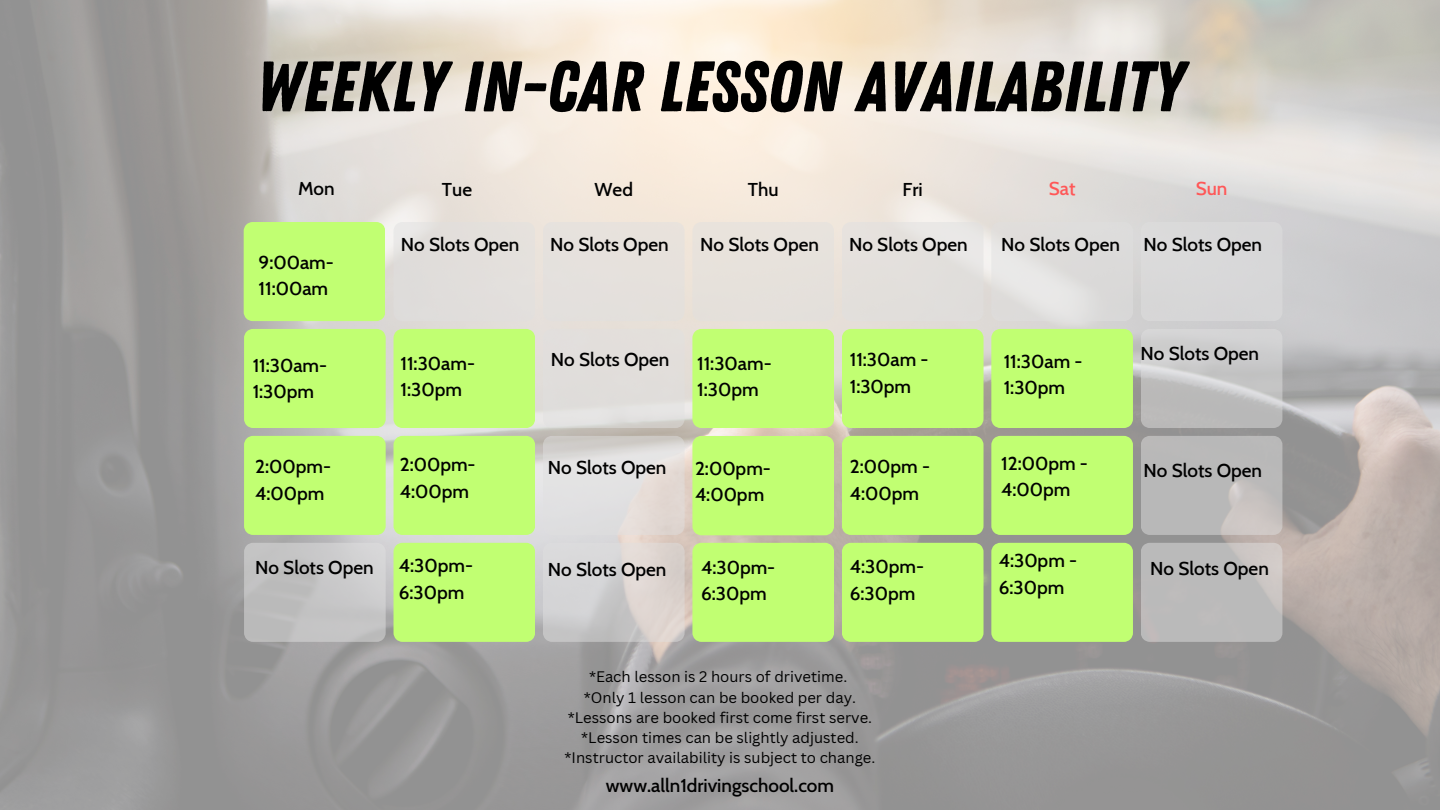
<style>
.page{position:relative;width:1440px;height:810px;background:#fff}
.page>*{position:absolute;margin:0;border:0;box-sizing:border-box;transform-origin:0 0}
.t1{font:71.2px "Zing Rust Base";color:#000}
.t2{font:500 19px/26.4px "Cabin";color:#000}
.t3{font:500 19px "Cabin";color:#ff5757}
.t4{font:14.9px "Canva Sans";color:#000}
</style>
<div class="page">
<div style="left:244px;top:222px;width:141px;height:99px;background:#c1ff72"></div>
<div style="left:394px;top:222px;width:141px;height:99px;background:#e2dedb"></div>
<div style="left:244px;top:329px;width:142px;height:99px;background:#c1ff72"></div>
<div style="left:394px;top:329px;width:141px;height:99px;background:#c1ff72"></div>
<div style="left:244px;top:436px;width:142px;height:99px;background:#c1ff72"></div>
<div style="left:394px;top:436px;width:141px;height:99px;background:#c1ff72"></div>
<svg style="left:244px;top:543px;width:142px;height:99px"></svg>
<div style="left:394px;top:543px;width:141px;height:99px;background:#c1ff72"></div>
<div style="left:543px;top:222px;width:142px;height:99px;background:#e6e1dc"></div>
<svg style="left:543px;top:329px;width:142px;height:99px"></svg>
<svg style="left:543px;top:436px;width:142px;height:99px"></svg>
<svg style="left:543px;top:543px;width:142px;height:99px"></svg>
<div style="left:692px;top:222px;width:142px;height:99px;background:#e6e1dc"></div>
<div style="left:692px;top:329px;width:142px;height:99px;background:#c1ff72"></div>
<div style="left:692px;top:436px;width:142px;height:99px;background:#c1ff72"></div>
<div style="left:692px;top:543px;width:142px;height:99px;background:#c1ff72"></div>
<svg style="left:842px;top:222px;width:142px;height:99px"></svg>
<div style="left:842px;top:329px;width:142px;height:99px;background:#c1ff72"></div>
<div style="left:842px;top:436px;width:142px;height:99px;background:#c1ff72"></div>
<div style="left:842px;top:543px;width:142px;height:99px;background:#c1ff72"></div>
<svg style="left:991px;top:222px;width:142px;height:99px"></svg>
<div style="left:991px;top:329px;width:142px;height:99px;background:#c1ff72"></div>
<div style="left:991px;top:436px;width:142px;height:99px;background:#c1ff72"></div>
<div style="left:991px;top:543px;width:142px;height:99px;background:#c1ff72"></div>
<div style="left:1141px;top:222px;width:141px;height:99px;background:#d8d7d8"></div>
<svg style="left:1141px;top:329px;width:141px;height:99px"></svg>
<svg style="left:1141px;top:436px;width:141px;height:99px"></svg>
<svg style="left:1141px;top:543px;width:141px;height:99px"></svg>
<p class="t1" style="left:256px;top:45px;width:929px">WEEKLY IN-CAR LESSON AVAILABILITY</p>
<p class="t2" style="left:298px;top:175px;width:38px">Mon</p>
<p class="t2" style="left:442px;top:176px;width:32px">Tue</p>
<p class="t2" style="left:595px;top:176px;width:40px">Wed</p>
<p class="t2" style="left:748px;top:176px;width:32px">Thu</p>
<p class="t2" style="left:903px;top:176px;width:22px">Fri</p>
<p class="t3" style="left:1049px;top:177px;width:28px">Sat</p>
<p class="t3" style="left:1196px;top:177px;width:33px">Sun</p>
<p class="t2" style="left:259px;top:249px;width:77px">9:00am-<br>11:00am</p>
<p class="t2" style="left:253px;top:352px;width:76px">11:30am-<br>1:30pm</p>
<p class="t2" style="left:255px;top:453px;width:77px">2:00pm-<br>4:00pm</p>
<p class="t2" style="left:255px;top:554px;width:120px">No Slots Open</p>
<p class="t2" style="left:401px;top:231px;width:120px">No Slots Open</p>
<p class="t2" style="left:550px;top:231px;width:120px">No Slots Open</p>
<p class="t2" style="left:700px;top:231px;width:120px">No Slots Open</p>
<p class="t2" style="left:401px;top:350px;width:76px">11:30am-<br>1:30pm</p>
<p class="t2" style="left:400px;top:451px;width:77px">2:00pm-<br>4:00pm</p>
<p class="t2" style="left:399px;top:552px;width:76px">4:30pm-<br>6:30pm</p>
<p class="t2" style="left:551px;top:346px;width:120px">No Slots Open</p>
<p class="t2" style="left:697px;top:350px;width:76px">11:30am-<br>1:30pm</p>
<p class="t2" style="left:548px;top:454px;width:120px">No Slots Open</p>
<p class="t2" style="left:695px;top:455px;width:77px">2:00pm-<br>4:00pm</p>
<p class="t2" style="left:548px;top:556px;width:120px">No Slots Open</p>
<p class="t2" style="left:701px;top:554px;width:76px">4:30pm-<br>6:30pm</p>
<p class="t2" style="left:849px;top:231px;width:120px">No Slots Open</p>
<p class="t2" style="left:850px;top:346px;width:80px">11:30am -<br>1:30pm</p>
<p class="t2" style="left:850px;top:453px;width:82px">2:00pm -<br>4:00pm</p>
<p class="t2" style="left:850px;top:553px;width:76px">4:30pm-<br>6:30pm</p>
<p class="t4" style="left:589px;top:666px;width:260px">*Each lesson is 2 hours of drivetime.</p>
<p class="t4" style="left:584px;top:687px;width:274px">*Only 1 lesson can be booked per day.</p>
<p class="t4" style="left:568px;top:707px;width:306px">*Lessons are booked first come first serve.</p>
<p class="t4" style="left:581px;top:727px;width:279px">*Lesson times can be slightly adjusted.</p>
<p class="t4" style="left:565px;top:747px;width:312px">*Instructor availability is subject to change.</p>
<p class="t4" style="left:714px;top:768px;width:5px">.</p>
<p class="t2" style="left:606px;top:772px;width:230px">www.alln1drivingschool.com</p>
<p class="t2" style="left:1001px;top:231px;width:120px">No Slots Open</p>
<p class="t2" style="left:1143px;top:231px;width:120px">No Slots Open</p>
<p class="t2" style="left:1004px;top:348px;width:80px">11:30am -<br>1:30pm</p>
<p class="t2" style="left:1001px;top:450px;width:88px">12:00pm -<br>4:00pm</p>
<p class="t2" style="left:999px;top:547px;width:80px">4:30pm -<br>6:30pm</p>
<p class="t2" style="left:1140px;top:340px;width:120px">No Slots Open</p>
<p class="t2" style="left:1143px;top:457px;width:120px">No Slots Open</p>
<p class="t2" style="left:1150px;top:555px;width:120px">No Slots Open</p>
</div>
